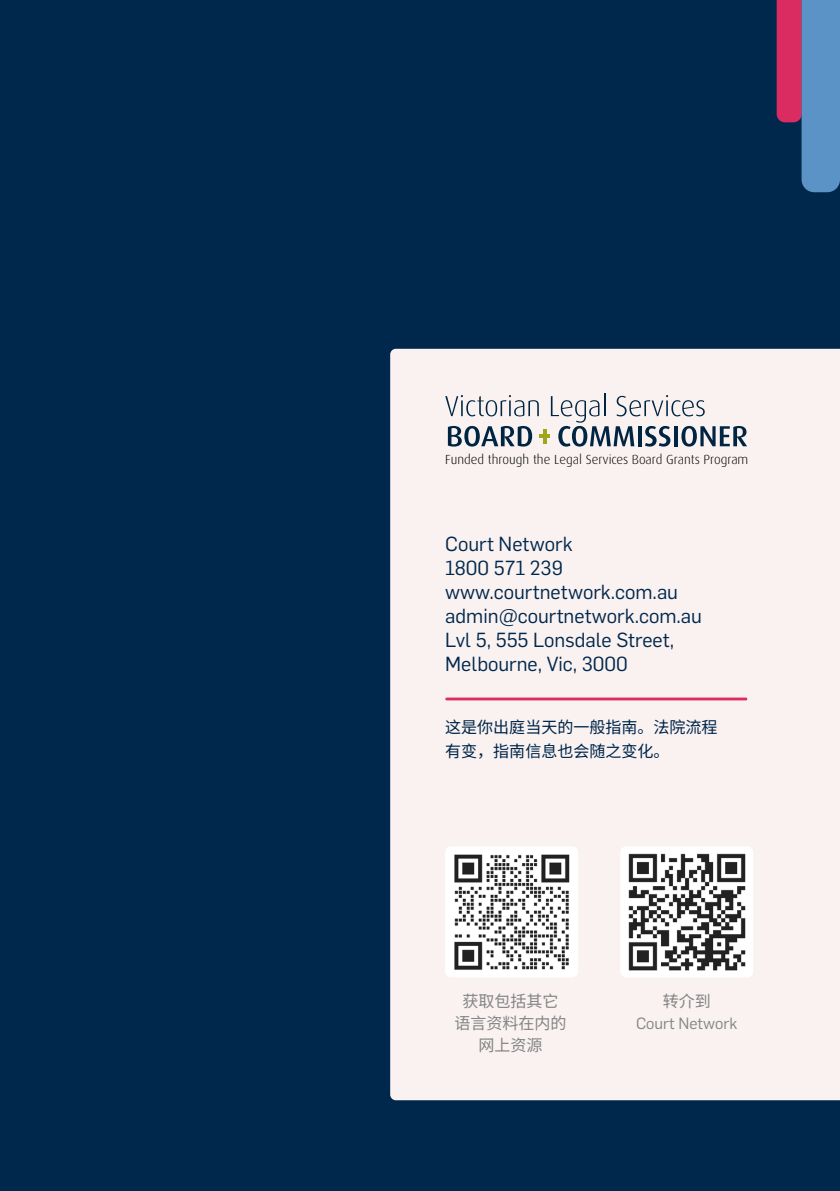
<style>
.page{position:relative;width:840px;height:1191px;background:#fff}
.page>*{position:absolute;margin:0;border:0;box-sizing:border-box;transform-origin:0 0}
.t1{font:20px/24px "Flama";color:#00274c}
.t2{font:16px/24px "Noto Sans SC";color:#00274c}
.t3{font:16px/22px "Noto Sans SC";color:#848688;text-align:center}
.t4{font:16px/22px "Flama";color:#848688;text-align:center}
.t5{font:300 13.2px "Dax";color:#000}
.s1{font-family:"Noto Sans SC"}
</style>
<div class="page">
<div style="left:0;top:0;width:839px;height:1191px;background:#00274c"></div>
<div style="left:390px;top:349px;width:449px;height:751px;background:#faf2f0"></div>
<svg style="left:445px;top:395px;width:93px;height:21px;background:#cbcbcf"></svg>
<hr style="left:603px;top:393px;width:2px;height:23px;background:#002543">
<svg style="left:447px;top:426px;width:85px;height:20px"></svg>
<svg style="left:550px;top:395px;width:196px;height:51px"></svg>
<hr style="left:543px;top:429px;width:3px;height:14px;background:#9da719">
<hr style="left:539px;top:434px;width:11px;height:4px;background:#9da719">
<div style="left:445px;top:846px;width:132px;height:131px;background:#fff;border-radius:6px"></div>
<img style="left:454px;top:854px;width:116px;height:116px">
<div style="left:620px;top:846px;width:132px;height:131px;background:#fff;border-radius:6px"></div>
<img style="left:628px;top:853px;width:118px;height:118px">
<hr style="left:446px;top:697px;width:299px;height:3px;background:#da2c60">
<svg style="left:776px;top:0;width:63px;height:192px"></svg>
<p class="t5" style="left:445px;top:452px;width:304px">Funded through the Legal Services Board Grants Program</p>
<p class="t1" style="left:445px;top:531px;width:129px">Court Network</p>
<p class="t1" style="left:445px;top:555px;width:119px">1800 571 239</p>
<p class="t1" style="left:445px;top:579px;width:234px">www.courtnetwork.com.au</p>
<p class="t1" style="left:445px;top:603px;width:258px">admin@courtnetwork.com.au</p>
<p class="t1" style="left:445px;top:627px;width:230px">Lvl 5, 555 Lonsdale Street,<br>Melbourne, Vic, 3000</p>
<p class="t2" style="left:445px;top:715px;width:273px">这是你出庭当天的一般指南。法院流程有变，指南信息也会随之变化。</p>
<p class="t3" style="left:454px;top:990px;width:113px">获取包括其它语言资料在内的网上资源</p>
<p class="t4" style="left:635px;top:989px;width:103px"><span class="s1">转介到<br></span>Court Network</p>
</div>
